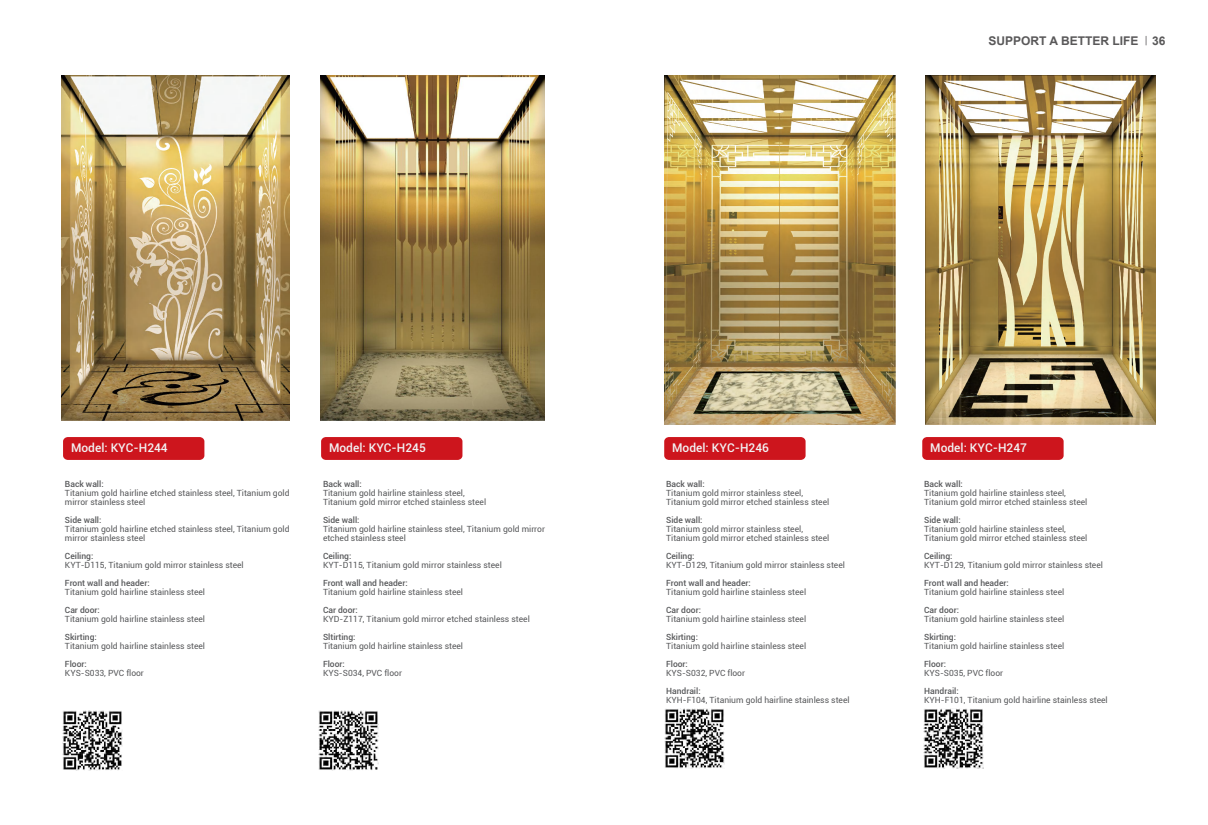
<style>
.page{position:relative;width:1208px;height:825px;background:#fff}
.page>*{position:absolute;margin:0;border:0;box-sizing:border-box;transform-origin:0 0}
.t1{font:500 12px "Roboto";color:#f2f3f4}
.t2{font:700 12px "Arial";color:#f2f3f4}
.t3{font:700 12px "Arial";color:#595859}
.t4{font:8.5px/9px "Roboto";color:#57585a}
.t5{font:500 8.5px "Roboto";color:#57585a}
</style>
<div class="page">
<img style="left:664px;top:76px;width:231px;height:349px">
<img style="left:925px;top:76px;width:230px;height:349px">
<img style="left:321px;top:75px;width:223px;height:346px">
<img style="left:62px;top:75px;width:228px;height:346px">
<div style="left:63px;top:437px;width:141px;height:23px;background:#cd151d;border-radius:5px"></div>
<div style="left:321px;top:437px;width:141px;height:23px;background:#cd151d;border-radius:5px"></div>
<div style="left:664px;top:437px;width:141px;height:23px;background:#cd151d;border-radius:5px"></div>
<div style="left:922px;top:437px;width:141px;height:23px;background:#cd151d;border-radius:5px"></div>
<img style="left:924px;top:708px;width:60px;height:60px">
<img style="left:664px;top:708px;width:60px;height:60px">
<img style="left:318px;top:710px;width:60px;height:60px">
<img style="left:62px;top:710px;width:60px;height:60px">
<h1 class="t3" style="left:988px;top:32px;width:178px">SUPPORT A BETTER LIFE 36</h1>
<h1 class="t1" style="left:71px;top:440px;width:98px">Model: KYC-H244</h1>
<h1 class="t2" style="left:329px;top:437px;width:102px">Model: KYC-H245</h1>
<h1 class="t2" style="left:933px;top:437px;width:102px">Model: KYC-H247</h1>
<p class="t5" style="left:65px;top:478px;width:40px">Back wall:</p>
<p class="t4" style="left:65px;top:488px;width:226px">Titanium gold hairline etched stainless steel, Titanium gold mirror stainless steel</p>
<p class="t5" style="left:65px;top:514px;width:38px">Side wall:</p>
<p class="t4" style="left:65px;top:524px;width:226px">Titanium gold hairline etched stainless steel, Titanium gold mirror stainless steel</p>
<p class="t5" style="left:65px;top:550px;width:30px">Ceiling:</p>
<p class="t4" style="left:65px;top:560px;width:180px">KYT-D115, Titanium gold mirror stainless steel</p>
<p class="t5" style="left:65px;top:577px;width:86px">Front wall and header:</p>
<p class="t4" style="left:65px;top:587px;width:142px">Titanium gold hairline stainless steel</p>
<p class="t5" style="left:65px;top:604px;width:36px">Car door:</p>
<p class="t4" style="left:65px;top:614px;width:142px">Titanium gold hairline stainless steel</p>
<p class="t5" style="left:65px;top:631px;width:33px">Skirting:</p>
<p class="t4" style="left:65px;top:641px;width:142px">Titanium gold hairline stainless steel</p>
<p class="t5" style="left:65px;top:658px;width:23px">Floor:</p>
<p class="t4" style="left:65px;top:668px;width:80px">KYS-S033, PVC floor</p>
<h1 class="t1" style="left:329px;top:440px;width:98px">Model: KYC-H245</h1>
<p class="t5" style="left:323px;top:478px;width:40px">Back wall:</p>
<p class="t4" style="left:323px;top:488px;width:165px">Titanium gold hairline stainless steel,<br>Titanium gold mirror etched stainless steel</p>
<p class="t5" style="left:323px;top:514px;width:38px">Side wall:</p>
<p class="t4" style="left:323px;top:524px;width:224px">Titanium gold hairline stainless steel, Titanium gold mirror etched stainless steel</p>
<p class="t5" style="left:323px;top:550px;width:30px">Ceiling:</p>
<p class="t4" style="left:323px;top:560px;width:180px">KYT-D115, Titanium gold mirror stainless steel</p>
<p class="t5" style="left:323px;top:577px;width:86px">Front wall and header:</p>
<p class="t4" style="left:323px;top:587px;width:142px">Titanium gold hairline stainless steel</p>
<p class="t5" style="left:323px;top:604px;width:36px">Car door:</p>
<p class="t4" style="left:323px;top:614px;width:208px">KYD-Z117, Titanium gold mirror etched stainless steel</p>
<p class="t5" style="left:323px;top:631px;width:34px">Sltirting:</p>
<p class="t4" style="left:323px;top:641px;width:142px">Titanium gold hairline stainless steel</p>
<p class="t5" style="left:323px;top:658px;width:23px">Floor:</p>
<p class="t4" style="left:323px;top:668px;width:80px">KYS-S034, PVC floor</p>
<h1 class="t1" style="left:672px;top:440px;width:98px">Model: KYC-H246</h1>
<p class="t5" style="left:666px;top:478px;width:40px">Back wall:</p>
<p class="t4" style="left:666px;top:488px;width:165px">Titanium gold mirror stainless steel,<br>Titanium gold mirror etched stainless steel</p>
<p class="t5" style="left:666px;top:514px;width:38px">Side wall:</p>
<p class="t4" style="left:666px;top:524px;width:165px">Titanium gold mirror stainless steel,<br>Titanium gold mirror etched stainless steel</p>
<p class="t5" style="left:666px;top:550px;width:30px">Ceiling:</p>
<p class="t4" style="left:666px;top:560px;width:180px">KYT-D129, Titanium gold mirror stainless steel</p>
<p class="t5" style="left:666px;top:577px;width:86px">Front wall and header:</p>
<p class="t4" style="left:666px;top:587px;width:142px">Titanium gold hairline stainless steel</p>
<p class="t5" style="left:666px;top:604px;width:36px">Car door:</p>
<p class="t4" style="left:666px;top:614px;width:142px">Titanium gold hairline stainless steel</p>
<p class="t5" style="left:666px;top:631px;width:33px">Skirting:</p>
<p class="t4" style="left:666px;top:641px;width:142px">Titanium gold hairline stainless steel</p>
<p class="t5" style="left:666px;top:658px;width:23px">Floor:</p>
<p class="t4" style="left:666px;top:668px;width:80px">KYS-S032, PVC floor</p>
<p class="t5" style="left:666px;top:685px;width:36px">Handrail:</p>
<p class="t4" style="left:666px;top:695px;width:185px">KYH-F104, Titanium gold hairline stainless steel</p>
<h1 class="t1" style="left:930px;top:440px;width:98px">Model: KYC-H247</h1>
<p class="t5" style="left:924px;top:478px;width:40px">Back wall:</p>
<p class="t4" style="left:924px;top:488px;width:165px">Titanium gold hairline stainless steel,<br>Titanium gold mirror etched stainless steel</p>
<p class="t5" style="left:924px;top:514px;width:38px">Side wall:</p>
<p class="t4" style="left:924px;top:524px;width:165px">Titanium gold hairline stainless steel,<br>Titanium gold mirror etched stainless steel</p>
<p class="t5" style="left:924px;top:550px;width:30px">Ceiling:</p>
<p class="t4" style="left:924px;top:560px;width:180px">KYT-D129, Titanium gold mirror stainless steel</p>
<p class="t5" style="left:924px;top:577px;width:86px">Front wall and header:</p>
<p class="t4" style="left:924px;top:587px;width:142px">Titanium gold hairline stainless steel</p>
<p class="t5" style="left:924px;top:604px;width:36px">Car door:</p>
<p class="t4" style="left:924px;top:614px;width:142px">Titanium gold hairline stainless steel</p>
<p class="t5" style="left:924px;top:631px;width:33px">Skirting:</p>
<p class="t4" style="left:924px;top:641px;width:142px">Titanium gold hairline stainless steel</p>
<p class="t5" style="left:924px;top:658px;width:23px">Floor:</p>
<p class="t4" style="left:924px;top:668px;width:80px">KYS-S035, PVC floor</p>
<p class="t5" style="left:924px;top:685px;width:36px">Handrail:</p>
<p class="t4" style="left:924px;top:695px;width:185px">KYH-F101, Titanium gold hairline stainless steel</p>
</div>
